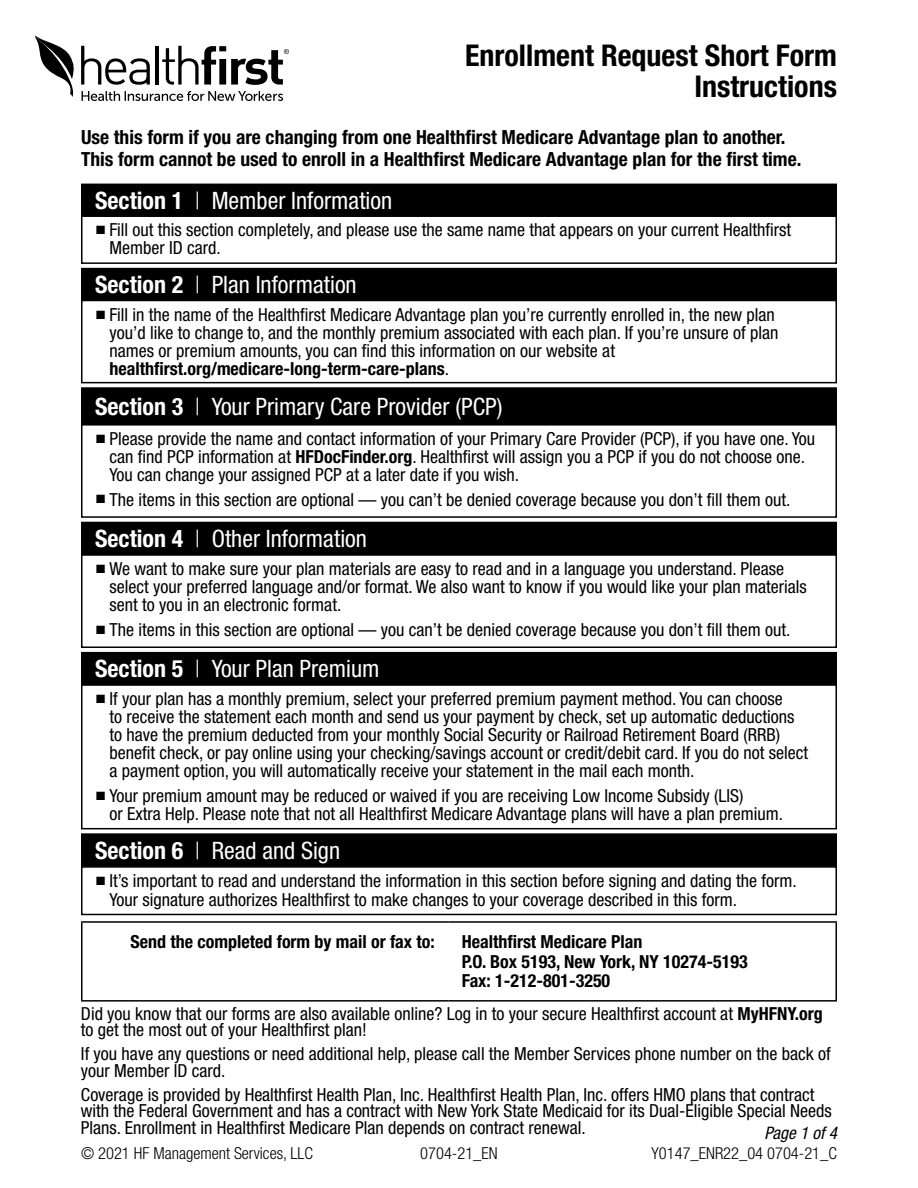
<style>
.page{position:relative;width:918px;height:1188px;background:#fff}
.page>*{position:absolute;margin:0;border:0;box-sizing:border-box;transform-origin:0 0}
.t1{font:700 condensed 30px/31.5px "Helvetica Neue LT Std";color:#000;text-align:right}
.t2{font:condensed 24px "Helvetica Neue LT Std";color:#fff}
.t3{font:700 condensed 19.5px/22.5px "Helvetica Neue LT Std";color:#000}
.t4{font:condensed 18px/18px "Helvetica Neue LT Std";color:#000}
.t5{font:700 condensed 18px/19.5px "Helvetica Neue LT Std";color:#000}
.t6{font:italic condensed 17.25px "Helvetica Neue LT Std";color:#000}
.t7{font:300 condensed 16.5px "Helvetica Neue LT Std";color:#000}
.s1{font-weight:700}
.s2{font-weight:300}
</style>
<div class="page">
<svg style="left:35px;top:36px;width:39px;height:61px"></svg>
<svg style="left:81px;top:46px;width:69px;height:39px"></svg>
<hr style="left:156px;top:46px;width:3px;height:39px;background:#000">
<svg style="left:162px;top:46px;width:127px;height:39px"></svg>
<svg style="left:82px;top:91px;width:201px;height:10px"></svg>
<div style="left:81px;top:215px;width:756px;height:49px;border:2px solid #000"></div>
<div style="left:82px;top:184px;width:754px;height:32px;background:#000"></div>
<div style="left:81px;top:184px;width:756px;height:33px;border:2px solid #000"></div>
<div style="left:81px;top:300px;width:756px;height:83px;border:2px solid #000"></div>
<div style="left:82px;top:269px;width:754px;height:31px;background:#000"></div>
<div style="left:81px;top:268px;width:756px;height:33px;border:2px solid #000"></div>
<div style="left:81px;top:424px;width:756px;height:94px;border:2px solid #000"></div>
<div style="left:82px;top:388px;width:754px;height:37px;background:#000"></div>
<div style="left:81px;top:387px;width:756px;height:38px;border:2px solid #000"></div>
<div style="left:81px;top:554px;width:756px;height:94px;border:2px solid #000"></div>
<div style="left:82px;top:522px;width:754px;height:33px;background:#000"></div>
<div style="left:81px;top:522px;width:756px;height:34px;border:2px solid #000"></div>
<div style="left:81px;top:684px;width:756px;height:145px;border:2px solid #000"></div>
<div style="left:82px;top:653px;width:754px;height:31px;background:#000"></div>
<div style="left:81px;top:652px;width:756px;height:33px;border:2px solid #000"></div>
<div style="left:81px;top:866px;width:756px;height:49px;border:2px solid #000"></div>
<div style="left:82px;top:834px;width:754px;height:32px;background:#000"></div>
<div style="left:81px;top:833px;width:756px;height:34px;border:2px solid #000"></div>
<hr style="left:81px;top:921px;width:367px;height:2px;background:#000">
<hr style="left:81px;top:923px;width:1px;height:77px;background:#000">
<hr style="left:448px;top:921px;width:389px;height:2px;background:#000">
<hr style="left:836px;top:923px;width:1px;height:77px;background:#000">
<hr style="left:81px;top:1000px;width:367px;height:2px;background:#000">
<hr style="left:448px;top:1000px;width:389px;height:2px;background:#000">
<h1 class="t1" style="left:465px;top:39px;width:373px">Enrollment Request Short Form<br>Instructions</h1>
<p class="t3" style="left:81px;top:125px;width:722px">Use this form if you are changing from one Healthfirst Medicare Advantage plan to another.<br>This form cannot be used to enroll in a Healthfirst Medicare Advantage plan for the first time.</p>
<h2 class="t2" style="left:95px;top:186px;width:299px"><span class="s1">Section 1</span> <span class="s2">|</span> Member Information</h2>
<p class="t4" style="left:109px;top:221px;width:683px;text-indent:-13px">⬛ Fill out this section completely, and please use the same name that appears on your current Healthfirst<br>Member ID card.</p>
<h2 class="t2" style="left:95px;top:271px;width:263px"><span class="s1">Section 2</span> <span class="s2">|</span> Plan Information</h2>
<p class="t4" style="left:109px;top:305px;width:670px;text-indent:-13px">⬛ Fill in the name of the Healthfirst Medicare Advantage plan you’re currently enrolled in, the new plan you’d like to change to, and the monthly premium associated with each plan. If you’re unsure of plan names or premium amounts, you can find this information on our website at <span class="s1">healthfirst.org/medicare-long-term-care-plans</span>.</p>
<h2 class="t2" style="left:95px;top:393px;width:409px"><span class="s1">Section 3</span> <span class="s2">|</span> Your Primary Care Provider (PCP)</h2>
<p class="t4" style="left:109px;top:429px;width:707px;text-indent:-13px">⬛ Please provide the name and contact information of your Primary Care Provider (PCP), if you have one. You can find PCP information at <span class="s1">HFDocFinder.org</span>. Healthfirst will assign you a PCP if you do not choose one.<br>You can change your assigned PCP at a later date if you wish.</p>
<p class="t4" style="left:96px;top:490px;width:696px">⬛ The items in this section are optional — you can’t be denied coverage because you don’t fill them out.</p>
<h2 class="t2" style="left:95px;top:525px;width:273px"><span class="s1">Section 4</span> <span class="s2">|</span> Other Information</h2>
<p class="t4" style="left:109px;top:560px;width:699px;text-indent:-13px">⬛ We want to make sure your plan materials are easy to read and in a language you understand. Please select your preferred language and/or format. We also want to know if you would like your plan materials sent to you in an electronic format.</p>
<p class="t4" style="left:96px;top:620px;width:696px">⬛ The items in this section are optional — you can’t be denied coverage because you don’t fill them out.</p>
<h2 class="t2" style="left:95px;top:655px;width:286px"><span class="s1">Section 5</span> <span class="s2">|</span> Your Plan Premium</h2>
<p class="t4" style="left:109px;top:690px;width:700px;text-indent:-13px">⬛ If your plan has a monthly premium, select your preferred premium payment method. You can choose<br>to receive the statement each month and send us your payment by check, set up automatic deductions to have the premium deducted from your monthly Social Security or Railroad Retirement Board (RRB) benefit check, or pay online using your checking/savings account or credit/debit card. If you do not select a payment option, you will automatically receive your statement in the mail each month.</p>
<p class="t4" style="left:109px;top:787px;width:675px;text-indent:-13px">⬛ Your premium amount may be reduced or waived if you are receiving Low Income Subsidy (LIS)<br>or Extra Help. Please note that not all Healthfirst Medicare Advantage plans will have a plan premium.</p>
<h2 class="t2" style="left:95px;top:836px;width:247px"><span class="s1">Section 6</span> <span class="s2">|</span> Read and Sign</h2>
<p class="t4" style="left:109px;top:871px;width:689px;line-height:18.8px;text-indent:-13px">⬛ It’s important to read and understand the information in this section before signing and dating the form.<br>Your signature authorizes Healthfirst to make changes to your coverage described in this form.</p>
<p class="t5" style="left:130px;top:932px;width:306px">Send the completed form by mail or fax to:</p>
<p class="t5" style="left:462px;top:932px;width:287px">Healthfirst Medicare Plan<br>P.O. Box 5193, New York, NY 10274-5193<br>Fax: 1-212-801-3250</p>
<p class="t4" style="left:81px;top:1005px;width:743px;line-height:16.5px">Did you know that our forms are also available online? Log in to your secure Healthfirst account at <span class="s1">MyHFNY.org </span>to get the most out of your Healthfirst plan!</p>
<p class="t4" style="left:81px;top:1045px;width:751px;line-height:16.5px">If you have any questions or need additional help, please call the Member Services phone number on the back of your Member ID card.</p>
<p class="t4" style="left:81px;top:1086px;width:752px;line-height:16.5px">Coverage is provided by Healthfirst Health Plan, Inc. Healthfirst Health Plan, Inc. offers HMO plans that contract with the Federal Government and has a contract with New York State Medicaid for its Dual-Eligible Special Needs<br>Plans. Enrollment in Healthfirst Medicare Plan depends on contract renewal.</p>
<p class="t6" style="left:764px;top:1123px;width:74px">Page 1 of 4</p>
<p class="t7" style="left:81px;top:1143px;width:234px">© 2021 HF Management Services, LLC</p>
<p class="t7" style="left:420px;top:1143px;width:79px">0704-21_EN</p>
<p class="t7" style="left:652px;top:1143px;width:187px">Y0147_ENR22_04 0704-21_C</p>
</div>
